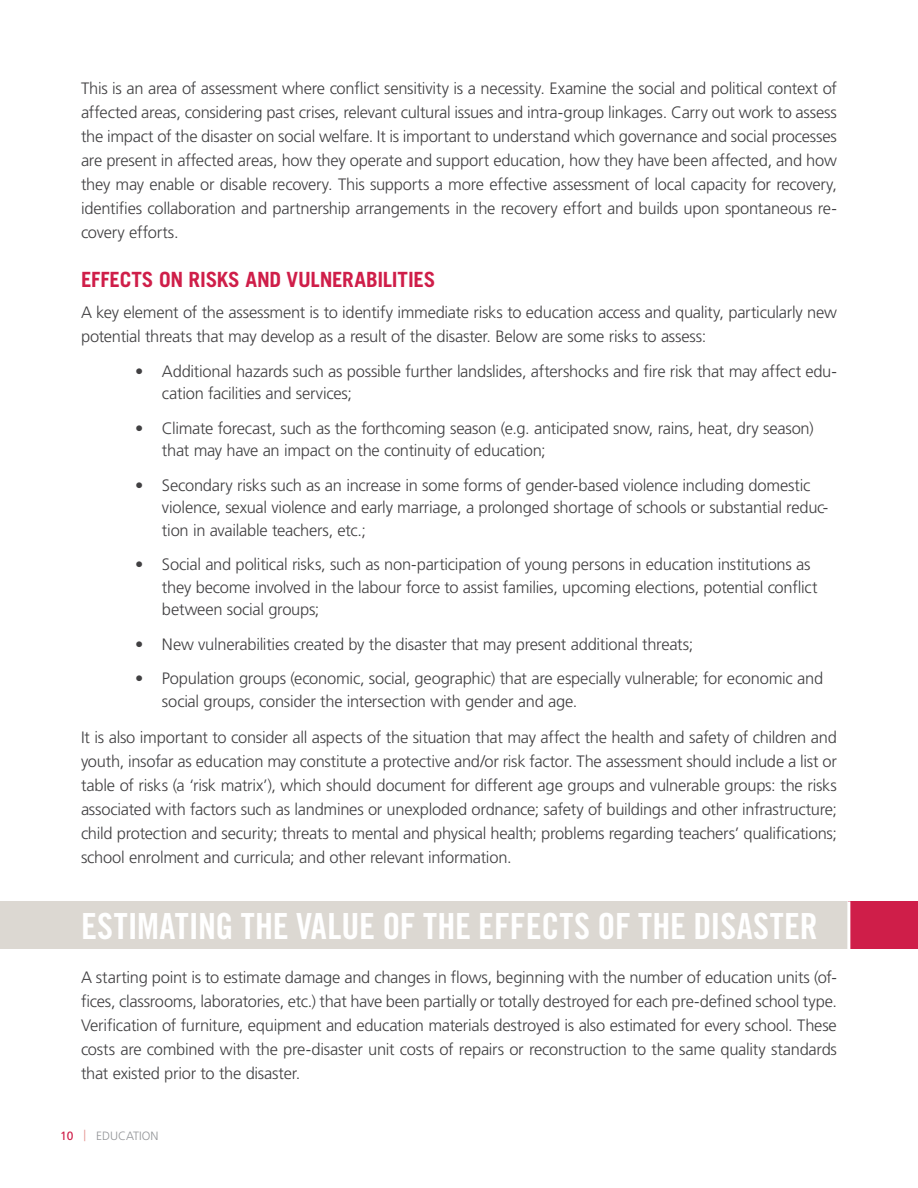
<style>
.page{position:relative;width:918px;height:1188px;background:#fff}
.page>*{position:absolute;margin:0;border:0;box-sizing:border-box;transform-origin:0 0}
.t1{font:36px "Trade Gothic LT Std Bd Cn 20";letter-spacing:-.005em;color:#fff}
.t2{font:700 21px "Trade Gothic LT Std";letter-spacing:-.01em;color:#cf1e49}
.t3{font:300 16.5px/24px "Frutiger";letter-spacing:-.015em;color:#414042}
.t4{font:300 12px "Frutiger";color:#939598}
.s1{font-weight:400;color:#cf1e49}
.s2{font-size:15px;color:#e3918e}
</style>
<div class="page">
<div style="left:0;top:901px;width:849px;height:48px;background:#dcd8d2"></div>
<div style="left:849px;top:901px;width:69px;height:48px;background:#cf1e49"></div>
<hr style="left:847px;top:901px;width:3px;height:49px;background:#fff">
<p class="t3" style="left:81px;top:76px;width:758px;text-align:justify">This is an area of assessment where conflict sensitivity is a necessity. Examine the social and political context of affected areas, considering past crises, relevant cultural issues and intra-group linkages. Carry out work to assess the impact of the disaster on social welfare. It is important to understand which governance and social processes are present in affected areas, how they operate and support education, how they have been affected, and how they may enable or disable recovery. This supports a more effective assessment of local capacity for recovery, identifies collaboration and partnership arrangements in the recovery effort and builds upon spontaneous re&shy;covery efforts.</p>
<p class="t2" style="left:81px;top:267px;width:356px">EFFECTS ON RISKS AND VULNERABILITIES</p>
<p class="t3" style="left:81px;top:300px;width:757px">A key element of the assessment is to identify immediate risks to education access and quality, particularly new potential threats that may develop as a result of the disaster. Below are some risks to assess:</p>
<p class="t3" style="left:162px;top:360px;width:676px;line-height:22.5px;text-indent:-27px">• Additional hazards such as possible further landslides, aftershocks and fire risk that may affect edu&shy;cation facilities and services;</p>
<p class="t3" style="left:162px;top:417px;width:653px;line-height:22.5px;text-indent:-27px">• Climate forecast, such as the forthcoming season (e.g. anticipated snow, rains, heat, dry season) that may have an impact on the continuity of education;</p>
<p class="t3" style="left:162px;top:474px;width:668px;line-height:22.5px;text-indent:-27px">• Secondary risks such as an increase in some forms of gender-based violence including domestic violence, sexual violence and early marriage, a prolonged shortage of schools or substantial reduc&shy;tion in available teachers, etc.;</p>
<p class="t3" style="left:162px;top:553px;width:657px;line-height:22.5px;text-indent:-27px">• Social and political risks, such as non-participation of young persons in education institutions as they become involved in the labour force to assist families, upcoming elections, potential conflict between social groups;</p>
<p class="t3" style="left:135px;top:632px;width:560px">• New vulnerabilities created by the disaster that may present additional threats;</p>
<p class="t3" style="left:162px;top:667px;width:663px;line-height:22.5px;text-indent:-27px">• Population groups (economic, social, geographic) that are especially vulnerable; for economic and social groups, consider the intersection with gender and age.</p>
<p class="t3" style="left:81px;top:725px;width:758px;text-align:justify">It is also important to consider all aspects of the situation that may affect the health and safety of children and youth, insofar as education may constitute a protective and/or risk factor. The assessment should include a list or table of risks (a ‘risk matrix’), which should document for different age groups and vulnerable groups: the risks associated with factors such as landmines or unexploded ordnance; safety of buildings and other infrastructure; child protection and security; threats to mental and physical health; problems regarding teachers’ qualifications; school enrolment and curricula; and other relevant information.</p>
<h1 class="t1" style="left:81px;top:904px;width:738px">ESTIMATING THE VALUE OF THE EFFECTS OF THE DISASTER</h1>
<p class="t3" style="left:81px;top:966px;width:757px;text-align:justify">A starting point is to estimate damage and changes in flows, beginning with the number of education units (of&shy;fices, classrooms, laboratories, etc.) that have been partially or totally destroyed for each pre-defined school type.<br>Verification of furniture, equipment and education materials destroyed is also estimated for every school. These costs are combined with the pre-disaster unit costs of repairs or reconstruction to the same quality standards that existed prior to the disaster.</p>
<p class="t4" style="left:60px;top:1129px;width:100px"><span class="s1">10</span> <span class="s2">|</span> EDUCATION</p>
</div>
